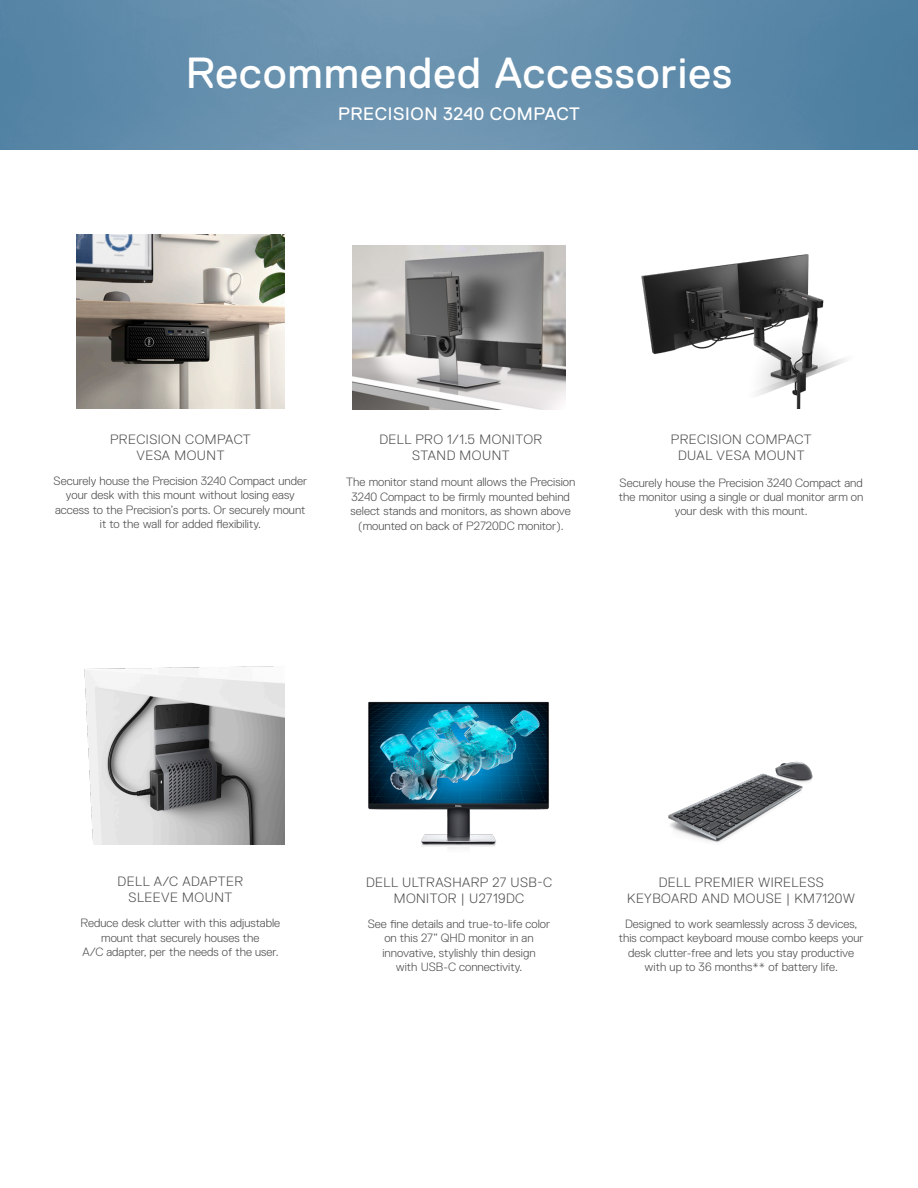
<style>
.page{position:relative;width:918px;height:1188px;background:#fff}
.page>*{position:absolute;margin:0;border:0;box-sizing:border-box;transform-origin:0 0}
.t1{font:43.5px "Dell Replica";letter-spacing:.025em;color:#fff}
.t2{font:18px "Dell Replica";letter-spacing:.035em;color:#fff}
.t3{font:300 13.5px/16.2px "Dell Replica";letter-spacing:.035em;color:#4b4c4d;text-align:center}
.t4{font:300 12px/14.4px "Dell Replica";color:#4b4c4d;text-align:center}
</style>
<div class="page">
<img style="left:0;top:0;width:918px;height:150px">
<img style="left:352px;top:245px;width:214px;height:164px">
<img style="left:84px;top:666px;width:200px;height:179px">
<img style="left:668px;top:761px;width:145px;height:81px">
<img style="left:641px;top:254px;width:205px;height:154px">
<img style="left:368px;top:701px;width:181px;height:147px">
<img style="left:76px;top:234px;width:208px;height:174px">
<p class="t1" style="left:186px;top:49px;width:548px">Recommended Accessories</p>
<p class="t2" style="left:338px;top:104px;width:243px">PRECISION 3240 COMPACT</p>
<p class="t3" style="left:110px;top:431px;width:142px">PRECISION COMPACT<br>VESA MOUNT</p>
<p class="t4" style="left:54px;top:474px;width:255px">Securely house the Precision 3240 Compact under your desk with this mount without losing easy access to the Precision’s ports. Or securely mount it to the wall for added flexibility.</p>
<p class="t3" style="left:379px;top:431px;width:164px">DELL PRO 1/1.5 MONITOR<br>STAND MOUNT</p>
<p class="t4" style="left:346px;top:475px;width:231px">The monitor stand mount allows the Precision 3240 Compact to be firmly mounted behind select stands and monitors, as shown above (mounted on back of P2720DC monitor).</p>
<p class="t3" style="left:671px;top:431px;width:142px">PRECISION COMPACT<br>DUAL VESA MOUNT</p>
<p class="t4" style="left:619px;top:475px;width:246px">Securely house the Precision 3240 Compact and the monitor using a single or dual monitor arm on your desk with this mount.</p>
<p class="t3" style="left:118px;top:874px;width:127px">DELL A/C ADAPTER<br>SLEEVE MOUNT</p>
<p class="t4" style="left:81px;top:916px;width:201px">Reduce desk clutter with this adjustable mount that securely houses the<br>A/C adapter, per the needs of the user.</p>
<p class="t3" style="left:366px;top:874px;width:188px">DELL ULTRASHARP 27 USB-C<br>MONITOR | U2719DC</p>
<p class="t4" style="left:368px;top:917px;width:184px">See fine details and true-to-life color</p>
<p class="t4" style="left:384px;top:931px;width:151px">on this 27” QHD monitor in an</p>
<p class="t4" style="left:382px;top:945px;width:155px">innovative, stylishly thin design</p>
<p class="t4" style="left:396px;top:960px;width:128px">with USB-C connectivity.</p>
<p class="t3" style="left:659px;top:874px;width:167px">DELL PREMIER WIRELESS</p>
<p class="t3" style="left:627px;top:890px;width:229px">KEYBOARD AND MOUSE | KM7120W</p>
<p class="t4" style="left:619px;top:917px;width:246px">Designed to work seamlessly across 3 devices, this compact keyboard mouse combo keeps your desk clutter-free and lets you stay productive with up to 36 months** of battery life.</p>
</div>
